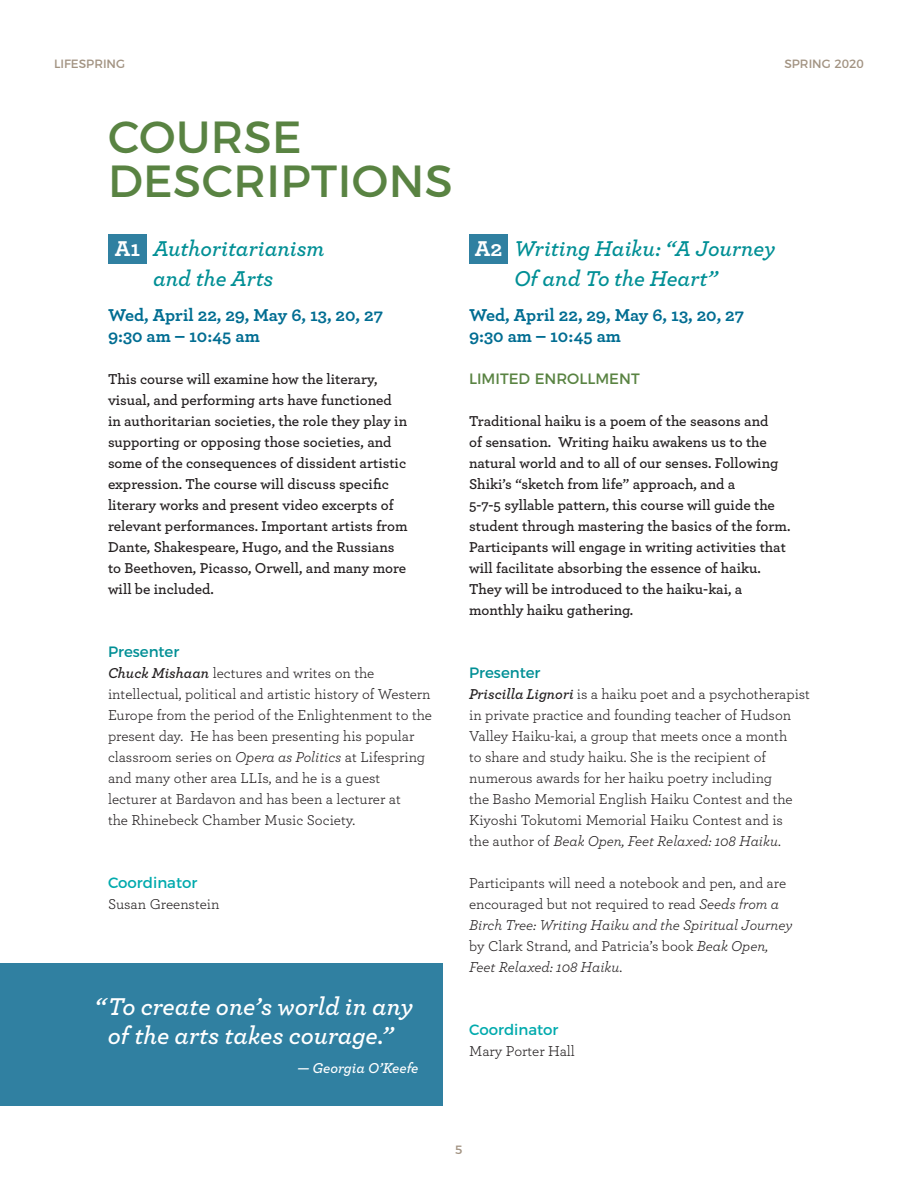
<style>
.page{position:relative;width:918px;height:1188px;background:#fff}
.page>*{position:absolute;margin:0;border:0;box-sizing:border-box;transform-origin:0 0}
.t1{font:45px/44.2px "Montserrat";letter-spacing:.01em;color:#598342}
.t2{font:25.5px/30px "Archer Semibold LF Italic";color:#fff;text-align:center}
.t3{font:22.5px/30px "Archer Semibold LF Italic";color:#008f95;text-align:center}
.t4{font:700 18px/21px "Archer";color:#016d92}
.t5{font:15px/21px "Archer";color:#231f20}
.t6{font:600 15px/21px "Archer";color:#231f20}
.t7{font:15px "Montserrat";color:#00aaad}
.t8{font:15px "Montserrat";color:#008f95}
.t9{font:15px "Montserrat";color:#598342}
.t10{font:15px "Archer Semibold LF Italic";color:#fff}
.t11{font:12px "Montserrat";color:#a29382}
.s1{font-family:"Archer";font-weight:700;color:#fff}
.s2{font-family:"Archer Semibold LF Italic"}
.s3{font-style:italic}
</style>
<div class="page">
<div style="left:469px;top:234px;width:39px;height:30px;background:#3080a1"></div>
<div style="left:108px;top:234px;width:39px;height:30px;background:#3080a1"></div>
<div style="left:0;top:964px;width:443px;height:142px;background:#3080a1"></div>
<p class="t11" style="left:54px;top:54px;width:73px">LIFESPRING</p>
<p class="t11" style="left:784px;top:54px;width:81px">SPRING 2020</p>
<h1 class="t1" style="left:108px;top:111px;width:346px">COURSE<br>DESCRIPTIONS</h1>
<h3 class="t3" style="left:115px;top:233px;width:211px"><span class="s1">A1</span> Authoritarianism and the Arts</h3>
<p class="t4" style="left:108px;top:303px;width:277px">Wed, April 22, 29, May 6, 13, 20, 27<br>9:30 am – 10:45 am</p>
<p class="t6" style="left:108px;top:368px;width:301px">This course will examine how the literary, visual, and performing arts have functioned in authoritarian societies, the role they play in supporting or opposing those societies, and some of the consequences of dissident artistic expression. The course will discuss specific literary works and present video excerpts of relevant performances. Important artists from Dante, Shakespeare, Hugo, and the Russians to Beethoven, Picasso, Orwell, and many more will be included.</p>
<p class="t8" style="left:108px;top:639px;width:73px">Presenter</p>
<p class="t5" style="left:108px;top:662px;width:326px"><span class="s2">Chuck Mishaan</span> lectures and writes on the intellectual, political and artistic history of Western Europe from the period of the Enlightenment to the present day. He has been presenting his popular classroom series on <span class="s3">Opera as Politics</span> at Lifespring and many other area LLIs, and he is a guest lecturer at Bardavon and has been a lecturer at<br>the Rhinebeck Chamber Music Society.</p>
<p class="t7" style="left:108px;top:870px;width:91px">Coordinator</p>
<p class="t5" style="left:108px;top:893px;width:113px">Susan Greenstein</p>
<h2 class="t2" style="left:94px;top:990px;width:320px">“To create one’s world in any of the arts takes courage.”</h2>
<p class="t10" style="left:298px;top:1059px;width:122px">— Georgia O’Keefe</p>
<h3 class="t3" style="left:514px;top:233px;width:263px;text-align:left;text-indent:-39px"><span class="s1">A2</span> Writing Haiku: “A Journey<br>Of and To the Heart”</h3>
<p class="t4" style="left:469px;top:303px;width:277px">Wed, April 22, 29, May 6, 13, 20, 27<br>9:30 am – 10:45 am</p>
<p class="t9" style="left:469px;top:366px;width:172px">LIMITED ENROLLMENT</p>
<p class="t6" style="left:469px;top:410px;width:323px">Traditional haiku is a poem of the seasons and<br>of sensation. Writing haiku awakens us to the natural world and to all of our senses. Following Shiki’s “sketch from life” approach, and a<br>5-7-5 syllable pattern, this course will guide the student through mastering the basics of the form.<br>Participants will engage in writing activities that will facilitate absorbing the essence of haiku.<br>They will be introduced to the haiku-kai, a monthly haiku gathering.</p>
<p class="t8" style="left:469px;top:660px;width:73px">Presenter</p>
<p class="t5" style="left:469px;top:683px;width:342px"><span class="s2">Priscilla Lignori</span> is a haiku poet and a psychotherapist in private practice and founding teacher of Hudson Valley Haiku-kai, a group that meets once a month<br>to share and study haiku. She is the recipient of numerous awards for her haiku poetry including<br>the Basho Memorial English Haiku Contest and the Kiyoshi Tokutomi Memorial Haiku Contest and is<br>the author of <span class="s3">Beak Open, Feet Relaxed: 108 Haiku</span>.</p>
<p class="t5" style="left:469px;top:872px;width:325px">Participants will need a notebook and pen, and are encouraged but not required to read <span class="s3">Seeds from a Birch Tree: Writing Haiku and the Spiritual Journey </span>by Clark Strand, and Patricia’s book <span class="s3">Beak Open, Feet Relaxed: 108 Haiku</span>.</p>
<p class="t7" style="left:469px;top:1017px;width:91px">Coordinator</p>
<p class="t5" style="left:469px;top:1040px;width:107px">Mary Porter Hall</p>
<p class="t11" style="left:455px;top:1141px;width:9px">5</p>
</div>
